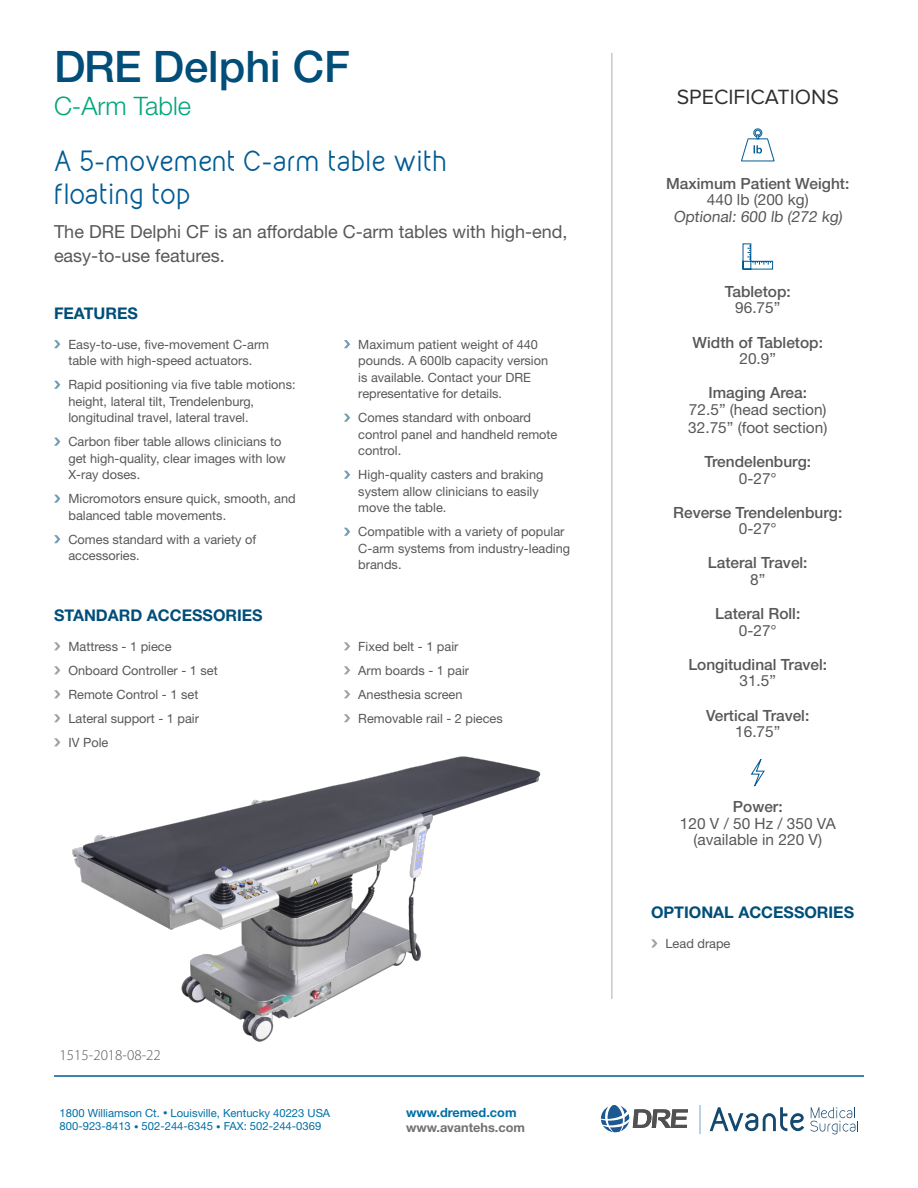
<style>
.page{position:relative;width:918px;height:1188px;background:#fff}
.page>*{position:absolute;margin:0;border:0;box-sizing:border-box;transform-origin:0 0}
.t1{font:500 43.5px "Helvetica Neue LT Std";color:#004e79}
.t2{font:25.5px/32.1px "Kirvy";color:#005b94}
.t3{font:300 25.5px "Helvetica Neue LT Std";color:#00a57a}
.t4{font:21.45px "Proxima Nova";color:#2f2f2e}
.t5{font:18px/24px "Helvetica Neue LT Std";color:#58585a}
.t6{font:700 16.05px "Helvetica Neue LT Std";color:#004e79}
.t7{font:500 15.45px "Helvetica Neue LT Std";color:#58585a}
.t8{font:15.45px/16.5px "Helvetica Neue LT Std";color:#58585a;text-align:center}
.t9{font:300 15px "Myriad Pro";color:#58585a}
.t10{font:12.75px/16.5px "Helvetica Neue LT Std";color:#58585a}
.t11{font:700 12.75px "Helvetica Neue LT Std";color:#737072}
.t12{font:700 12.75px "Helvetica Neue LT Std";color:#006fa6}
.t13{font:11.25px/13.5px "Helvetica Neue LT Std";color:#006fa6}
.s1{font-size:9px}
</style>
<div class="page">
<svg style="left:750px;top:759px;width:15px;height:28px"></svg>
<img style="left:72px;top:756px;width:469px;height:286px">
<svg style="left:344px;top:340px;width:6px;height:8px"></svg>
<svg style="left:54px;top:340px;width:6px;height:8px"></svg>
<svg style="left:651px;top:939px;width:6px;height:8px"></svg>
<svg style="left:54px;top:438px;width:6px;height:8px"></svg>
<svg style="left:344px;top:414px;width:6px;height:8px"></svg>
<svg style="left:344px;top:471px;width:6px;height:8px"></svg>
<svg style="left:344px;top:528px;width:6px;height:8px"></svg>
<svg style="left:54px;top:495px;width:6px;height:8px"></svg>
<svg style="left:54px;top:535px;width:6px;height:8px"></svg>
<svg style="left:54px;top:381px;width:6px;height:8px"></svg>
<svg style="left:54px;top:642px;width:6px;height:8px"></svg>
<svg style="left:344px;top:642px;width:6px;height:8px"></svg>
<svg style="left:54px;top:666px;width:6px;height:8px"></svg>
<svg style="left:344px;top:666px;width:6px;height:8px"></svg>
<svg style="left:54px;top:690px;width:6px;height:8px"></svg>
<svg style="left:344px;top:690px;width:6px;height:8px"></svg>
<svg style="left:54px;top:714px;width:6px;height:8px"></svg>
<svg style="left:344px;top:714px;width:6px;height:8px"></svg>
<svg style="left:54px;top:738px;width:6px;height:8px"></svg>
<hr style="left:54px;top:1075px;width:810px;height:2px;background:#005b94">
<svg style="left:601px;top:1105px;width:87px;height:27px"></svg>
<svg style="left:699px;top:1105px;width:1px;height:29px"></svg>
<svg style="left:710px;top:1107px;width:94px;height:24px"></svg>
<svg style="left:810px;top:1107px;width:48px;height:27px"></svg>
<svg style="left:741px;top:128px;width:34px;height:34px"></svg>
<svg style="left:742px;top:243px;width:31px;height:27px"></svg>
<hr style="left:612px;top:53px;width:1px;height:946px;background:#58585a">
<h1 class="t1" style="left:54px;top:41px;width:298px">DRE Delphi CF</h1>
<h2 class="t3" style="left:54px;top:90px;width:138px">C-Arm Table</h2>
<h2 class="t2" style="left:54px;top:145px;width:395px">A 5-movement C-arm table with floating top</h2>
<h3 class="t5" style="left:54px;top:219px;width:515px">The DRE Delphi CF is an affordable C-arm tables with high-end, easy-to-use features.</h3>
<p class="t6" style="left:54px;top:303px;width:85px">FEATURES</p>
<p class="t10" style="left:68px;top:336px;width:202px">Easy-to-use, five-movement C-arm table with high-speed actuators.</p>
<p class="t10" style="left:68px;top:376px;width:229px">Rapid positioning via five table motions: height, lateral tilt, Trendelenburg, longitudinal travel, lateral travel.</p>
<p class="t10" style="left:68px;top:433px;width:219px">Carbon fiber table allows clinicians to get high-quality, clear images with low<br>X-ray doses.</p>
<p class="t10" style="left:68px;top:490px;width:229px">Micromotors ensure quick, smooth, and balanced table movements.</p>
<p class="t10" style="left:68px;top:531px;width:189px">Comes standard with a variety of accessories.</p>
<p class="t6" style="left:54px;top:606px;width:210px">STANDARD ACCESSORIES</p>
<p class="t10" style="left:358px;top:336px;width:191px">Maximum patient weight of 440 pounds. A 600lb capacity version is available. Contact your DRE representative for details.</p>
<p class="t10" style="left:358px;top:409px;width:201px">Comes standard with onboard control panel and handheld remote control.</p>
<p class="t10" style="left:358px;top:466px;width:187px">High-quality casters and braking system allow clinicians to easily move the table.</p>
<p class="t10" style="left:358px;top:523px;width:213px">Compatible with a variety of popular<br>C-arm systems from industry-leading brands.</p>
<p class="t10" style="left:68px;top:634px;width:151px;line-height:24px">Mattress - 1 piece<br>Onboard Controller - 1 set<br>Remote Control - 1 set<br>Lateral support - 1 pair<br>IV Pole</p>
<p class="t10" style="left:358px;top:634px;width:146px;line-height:24px">Fixed belt - 1 pair<br>Arm boards - 1 pair<br>Anesthesia screen<br>Removable rail - 2 pieces</p>
<p class="t9" style="left:60px;top:1046px;width:103px">1515-2018-08-22</p>
<p class="t13" style="left:60px;top:1106px;width:272px">1800 Williamson Ct. <span class="s1">•</span> Louisville, Kentucky 40223 USA<br>800-923-8413 <span class="s1">•</span> 502-244-6345 <span class="s1">•</span> FAX: 502-244-0369</p>
<p class="t12" style="left:406px;top:1104px;width:112px">www.dremed.com</p>
<p class="t11" style="left:406px;top:1119px;width:120px">www.avantehs.com</p>
<h3 class="t4" style="left:677px;top:87px;width:164px">SPECIFICATIONS</h3>
<p class="t7" style="left:666px;top:174px;width:185px">Maximum Patient Weight:</p>
<p class="t8" style="left:673px;top:191px;width:170px">440 lb (200 kg)<br>Optional: 600 lb (272 kg)</p>
<p class="t7" style="left:725px;top:282px;width:68px">Tabletop:</p>
<p class="t8" style="left:735px;top:299px;width:47px">96.75”</p>
<p class="t7" style="left:693px;top:333px;width:132px">Width of Tabletop:</p>
<p class="t8" style="left:739px;top:350px;width:38px">20.9”</p>
<p class="t7" style="left:709px;top:384px;width:100px">Imaging Area:</p>
<p class="t8" style="left:688px;top:400px;width:141px;line-height:18px;text-align:left">72.5” (head section)<br>32.75” (foot section)</p>
<p class="t7" style="left:704px;top:452px;width:108px">Trendelenburg:</p>
<p class="t8" style="left:739px;top:470px;width:39px">0-27°</p>
<p class="t7" style="left:673px;top:503px;width:171px">Reverse Trendelenburg:</p>
<p class="t8" style="left:739px;top:520px;width:39px">0-27°</p>
<p class="t7" style="left:708px;top:554px;width:101px">Lateral Travel:</p>
<p class="t8" style="left:750px;top:571px;width:17px">8”</p>
<p class="t7" style="left:715px;top:604px;width:87px">Lateral Roll:</p>
<p class="t8" style="left:739px;top:622px;width:39px">0-27°</p>
<p class="t7" style="left:688px;top:655px;width:140px">Longitudinal Travel:</p>
<p class="t8" style="left:739px;top:672px;width:38px">31.5”</p>
<p class="t7" style="left:706px;top:706px;width:105px">Vertical Travel:</p>
<p class="t8" style="left:735px;top:723px;width:47px">16.75”</p>
<p class="t7" style="left:733px;top:798px;width:51px">Power:</p>
<p class="t8" style="left:680px;top:815px;width:157px">120 V / 50 Hz / 350 VA (available in 220 V)</p>
<p class="t6" style="left:651px;top:903px;width:205px">OPTIONAL ACCESSORIES</p>
<p class="t10" style="left:666px;top:935px;width:66px">Lead drape</p>
</div>
